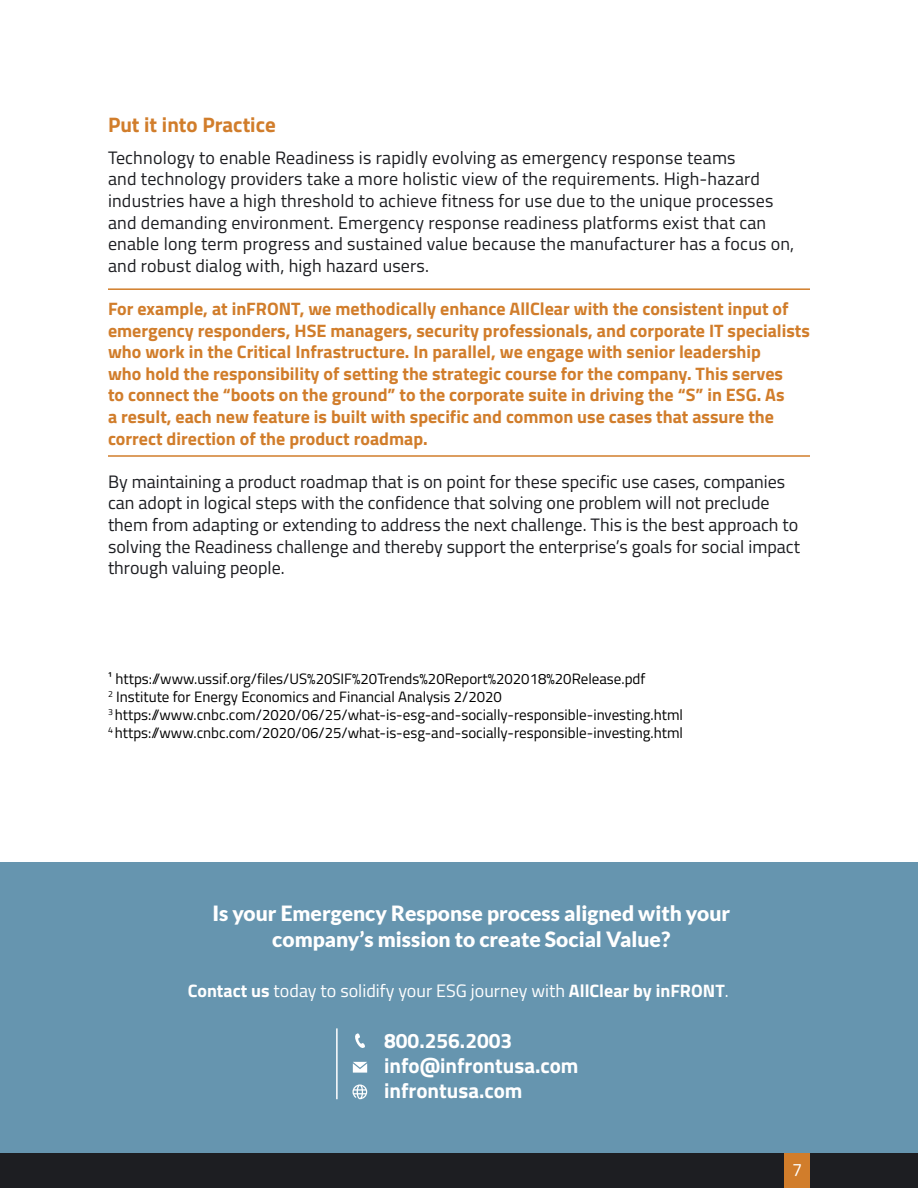
<style>
.page{position:relative;width:918px;height:1188px;background:#fff}
.page>*{position:absolute;margin:0;border:0;box-sizing:border-box;transform-origin:0 0}
.t1{font:900 21px "Lato";color:#fff}
.t2{font:700 21px "Titillium Web";color:#fff}
.t3{font:700 21px "Titillium Web";color:#d17d2b}
.t4{font:18px/21.6px "Titillium Web";color:#1d1e22}
.t5{font:700 18px/21.6px "Titillium Web";color:#d17d2b}
.t6{font:18px "Titillium Web";color:#fff}
.t7{font:15px "Titillium Web";color:#000}
.s1{font-weight:700}
</style>
<div class="page">
<div style="left:0;top:862px;width:918px;height:326px;background:#6695af"></div>
<div style="left:0;top:1153px;width:918px;height:35px;background:#1d1e22"></div>
<div style="left:784px;top:1153px;width:26px;height:35px;background:#d17d2b"></div>
<svg style="left:355px;top:1033px;width:10px;height:15px"></svg>
<svg style="left:353px;top:1062px;width:14px;height:11px"></svg>
<hr style="left:336px;top:1028px;width:2px;height:71px;background:#fff">
<hr style="left:108px;top:288px;width:702px;height:2px;background:#d17d2b">
<hr style="left:108px;top:455px;width:702px;height:2px;background:#d17d2b">
<svg style="left:352px;top:1084px;width:15px;height:15px"></svg>
<p class="t3" style="left:108px;top:108px;width:169px">Put it into Practice</p>
<p class="t4" style="left:108px;top:146px;width:629px">Technology to enable Readiness is rapidly evolving as emergency response teams</p>
<p class="t4" style="left:108px;top:168px;width:653px">and technology providers take a more holistic view of the requirements. High-hazard</p>
<p class="t4" style="left:108px;top:189px;width:667px">industries have a high threshold to achieve fitness for use due to the unique processes</p>
<p class="t4" style="left:108px;top:211px;width:688px">and demanding environment. Emergency response readiness platforms exist that can enable long term progress and sustained value because the manufacturer has a focus on, and robust dialog with, high hazard users.</p>
<p class="t5" style="left:108px;top:297px;width:704px">For example, at inFRONT, we methodically enhance AllClear with the consistent input of emergency responders, HSE managers, security professionals, and corporate IT specialists who work in the Critical Infrastructure. In parallel, we engage with senior leadership<br>who hold the responsibility of setting the strategic course for the company. This serves<br>to connect the “boots on the ground” to the corporate suite in driving the “S” in ESG. As<br>a result, each new feature is built with specific and common use cases that assure the correct direction of the product roadmap.</p>
<p class="t4" style="left:108px;top:470px;width:694px">By maintaining a product roadmap that is on point for these specific use cases, companies can adopt in logical steps with the confidence that solving one problem will not preclude them from adapting or extending to address the next challenge. This is the best approach to solving the Readiness challenge and thereby support the enterprise’s goals for social impact through valuing people.</p>
<p class="t7" style="left:108px;top:668px;width:539px">¹ https://www.ussif.org/files/US%20SIF%20Trends%20Report%202018%20Release.pdf</p>
<p class="t7" style="left:108px;top:686px;width:396px"><sup>2</sup> Institute for Energy Economics and Financial Analysis 2/2020</p>
<p class="t7" style="left:108px;top:704px;width:577px"><sup>3</sup> https://www.cnbc.com/2020/06/25/what-is-esg-and-socially-responsible-investing.html</p>
<p class="t7" style="left:108px;top:722px;width:577px"><sup>4</sup> https://www.cnbc.com/2020/06/25/what-is-esg-and-socially-responsible-investing.html</p>
<p class="t1" style="left:212px;top:901px;width:519px">Is your Emergency Response process aligned with your</p>
<p class="t1" style="left:272px;top:927px;width:400px">company’s mission to create Social Value?</p>
<p class="t6" style="left:188px;top:978px;width:542px"><span class="s1">Contact us</span> today to solidify your ESG journey with <span class="s1">AllClear by inFRONT</span>.</p>
<p class="t2" style="left:384px;top:1024px;width:130px">800.256.2003</p>
<p class="t2" style="left:384px;top:1049px;width:196px">info@infrontusa.com</p>
<p class="t2" style="left:384px;top:1075px;width:140px">infrontusa.com</p>
<p class="t6" style="left:792px;top:1157px;width:12px">7</p>
</div>
